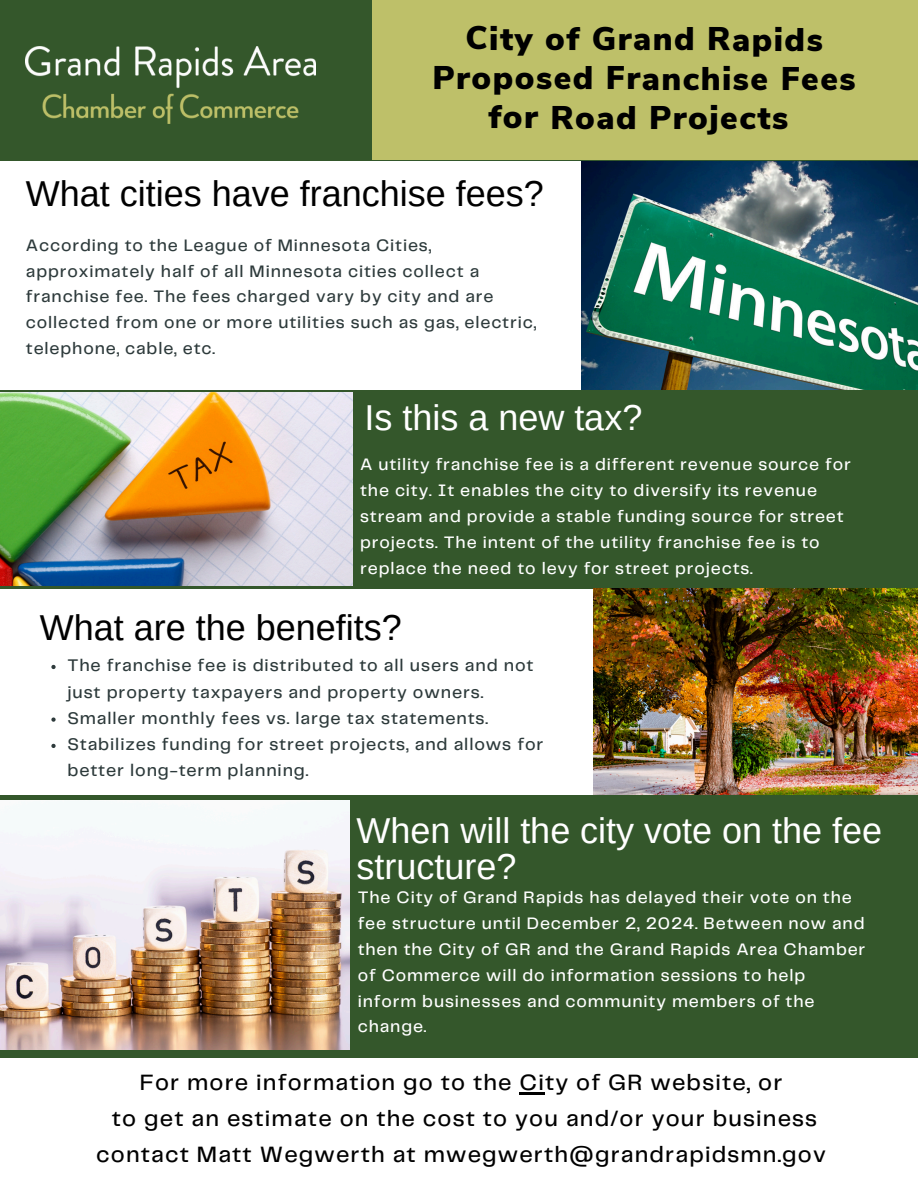
<style>
.page{position:relative;width:918px;height:1188px;background:#34572b}
.page>*{position:absolute;margin:0;border:0;box-sizing:border-box;transform-origin:0 0}
.t1{font:36px/36px "Arimo";color:#fff}
.t2{font:36px "Arimo";color:#000}
.t3{font:900 32.85px/39.5px "Nunito Sans";letter-spacing:.04em;color:#000;text-align:center}
.t4{font:500 22.95px/36px "Telegraf";letter-spacing:.05em;color:#000;text-align:center}
.t5{font:500 17.55px/26.2px "Telegraf";letter-spacing:.05em;color:#2d3a3b}
.t6{font:500 17.25px/25.8px "Telegraf";letter-spacing:.05em;color:#fff}
.t7{font:500 17.25px/25.8px "Telegraf";letter-spacing:.05em;color:#2d3a3b}
</style>
<div class="page">
<div style="left:372px;top:0;width:546px;height:160px;background:#bec069"></div>
<div style="left:0;top:161px;width:585px;height:228px;background:#fff"></div>
<div style="left:0;top:589px;width:593px;height:206px;background:#fff"></div>
<div style="left:0;top:1058px;width:918px;height:130px;background:#fff"></div>
<img style="left:26px;top:47px;width:289px;height:76px">
<img style="left:0;top:801px;width:349px;height:248px">
<img style="left:581px;top:161px;width:337px;height:228px">
<img style="left:0;top:393px;width:352px;height:192px">
<img style="left:593px;top:589px;width:325px;height:206px">
<svg style="left:51px;top:665px;width:5px;height:4px"></svg>
<svg style="left:51px;top:718px;width:5px;height:4px"></svg>
<svg style="left:51px;top:744px;width:5px;height:4px"></svg>
<hr style="left:520px;top:1092px;width:25px;height:2px;background:#000">
<p class="t3" style="left:432px;top:20px;width:425px">City of Grand Rapids<br>Proposed Franchise Fees for Road Projects</p>
<p class="t2" style="left:26px;top:174px;width:519px">What cities have franchise fees?</p>
<h2 class="t7" style="left:26px;top:233px;width:512px">According to the League of Minnesota Cities, approximately half of all Minnesota cities collect a franchise fee. The fees charged vary by city and are collected from one or more utilities such as gas, electric, telephone, cable, etc.</h2>
<h2 class="t1" style="left:364px;top:399px;width:279px">Is this a new tax?</h2>
<h4 class="t6" style="left:360px;top:453px;width:492px">A utility franchise fee is a different revenue source for the city. It enables the city to diversify its revenue stream and provide a stable funding source for street projects. The intent of the utility franchise fee is to replace the need to levy for street projects.</h4>
<p class="t2" style="left:40px;top:608px;width:363px">What are the benefits?</p>
<p class="t5" style="left:67px;top:653px;width:468px">The franchise fee is distributed to all users and not just property taxpayers and property owners.</p>
<p class="t5" style="left:67px;top:706px;width:422px">Smaller monthly fees vs. large tax statements.</p>
<h2 class="t5" style="left:67px;top:732px;width:477px">Stabilizes funding for street projects, and allows for better long-term planning.</h2>
<p class="t1" style="left:356px;top:812px;width:527px">When will the city vote on the fee structure?</p>
<h4 class="t6" style="left:358px;top:885px;width:509px">The City of Grand Rapids has delayed their vote on the fee structure until December 2, 2024. Between now and then the City of GR and the Grand Rapids Area Chamber of Commerce will do information sessions to help inform businesses and community members of the change.</h4>
<h3 class="t4" style="left:96px;top:1065px;width:731px">For more information go to the City of GR website, or<br>to get an estimate on the cost to you and/or your business contact Matt Wegwerth at mwegwerth@grandrapidsmn.gov</h3>
</div>
